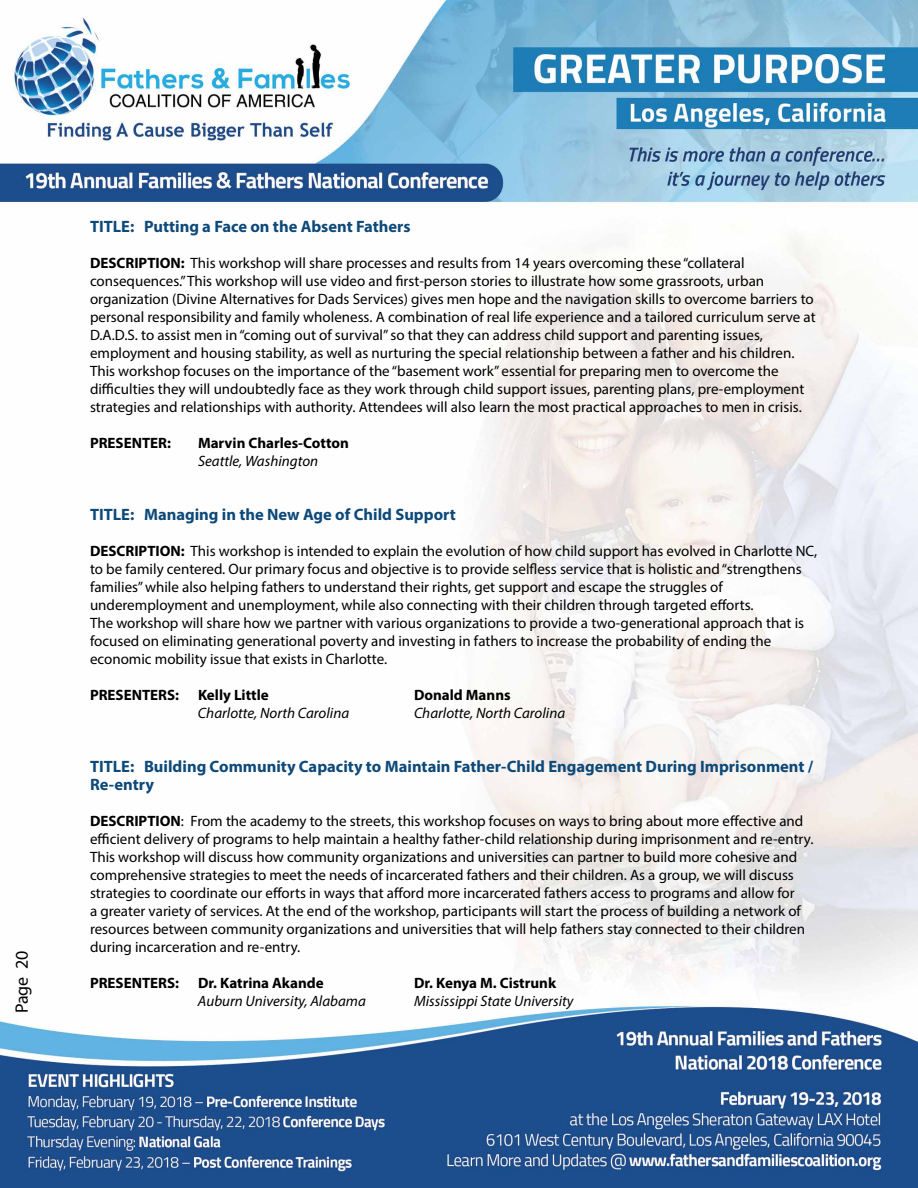
<style>
.page{position:relative;width:918px;height:1188px;background:#fff}
.page>*{position:absolute;margin:0;border:0;box-sizing:border-box;transform-origin:0 0}
.t1{font:18px "Myriad Pro";color:#000}
.t2{font:700 16.5px/18px "Myriad Pro";color:#0d4979}
.t3{font:15px/18px "Myriad Pro";color:#000}
.t4{font:italic 15px "Myriad Pro";color:#000}
.t5{font:700 15px "Myriad Pro";color:#000}
.s1{font-weight:700}
</style>
<div class="page">
<img style="left:0;top:1px;width:917px;height:1187px">
<p class="t1" style="left:11px;top:1013px;width:64px;rotate:-90deg">Page 20</p>
<p class="t2" style="left:90px;top:217px;width:322px">TITLE: Putting a Face on the Absent Fathers</p>
<p class="t3" style="left:90px;top:254px;width:727px"><span class="s1">DESCRIPTION:</span> This workshop will share processes and results from 14 years overcoming these “collateral consequences.” This workshop will use video and first-person stories to illustrate how some grassroots, urban organization (Divine Alternatives for Dads Services) gives men hope and the navigation skills to overcome barriers to personal responsibility and family wholeness. A combination of real life experience and a tailored curriculum serve at D.A.D.S. to assist men in “coming out of survival” so that they can address child support and parenting issues, employment and housing stability, as well as nurturing the special relationship between a father and his children.<br>This workshop focuses on the importance of the “basement work” essential for preparing men to overcome the difficulties they will undoubtedly face as they work through child support issues, parenting plans, pre-employment strategies and relationships with authority. Attendees will also learn the most practical approaches to men in crisis.</p>
<p class="t5" style="left:90px;top:433px;width:83px">PRESENTER:</p>
<p class="t5" style="left:198px;top:433px;width:152px">Marvin Charles-Cotton</p>
<p class="t4" style="left:198px;top:452px;width:122px">Seattle, Washington</p>
<p class="t2" style="left:90px;top:505px;width:367px">TITLE: Managing in the New Age of Child Support</p>
<p class="t3" style="left:90px;top:542px;width:729px"><span class="s1">DESCRIPTION:</span> This workshop is intended to explain the evolution of how child support has evolved in Charlotte NC, to be family centered. Our primary focus and objective is to provide selfless service that is holistic and “strengthens families” while also helping fathers to understand their rights, get support and escape the struggles of underemployment and unemployment, while also connecting with their children through targeted efforts.<br>The workshop will share how we partner with various organizations to provide a two-generational approach that is focused on eliminating generational poverty and investing in fathers to increase the probability of ending the economic mobility issue that exists in Charlotte.</p>
<p class="t5" style="left:90px;top:685px;width:91px">PRESENTERS:</p>
<p class="t5" style="left:198px;top:685px;width:72px">Kelly Little</p>
<p class="t5" style="left:414px;top:685px;width:98px">Donald Manns</p>
<p class="t4" style="left:198px;top:704px;width:153px">Charlotte, North Carolina</p>
<p class="t4" style="left:414px;top:704px;width:153px">Charlotte, North Carolina</p>
<p class="t2" style="left:90px;top:757px;width:725px">TITLE: Building Community Capacity to Maintain Father-Child Engagement During Imprisonment /<br>Re-entry</p>
<p class="t3" style="left:90px;top:812px;width:725px"><span class="s1">DESCRIPTION</span>: From the academy to the streets, this workshop focuses on ways to bring about more effective and efficient delivery of programs to help maintain a healthy father-child relationship during imprisonment and re-entry.<br>This workshop will discuss how community organizations and universities can partner to build more cohesive and comprehensive strategies to meet the needs of incarcerated fathers and their children. As a group, we will discuss strategies to coordinate our efforts in ways that afford more incarcerated fathers access to programs and allow for<br>a greater variety of services. At the end of the workshop, participants will start the process of building a network of resources between community organizations and universities that will help fathers stay connected to their children during incarceration and re-entry.</p>
<p class="t5" style="left:90px;top:973px;width:91px">PRESENTERS:</p>
<p class="t5" style="left:198px;top:973px;width:127px">Dr. Katrina Akande</p>
<p class="t5" style="left:414px;top:973px;width:144px">Dr. Kenya M. Cistrunk</p>
<p class="t4" style="left:198px;top:992px;width:169px">Auburn University, Alabama</p>
<p class="t4" style="left:414px;top:992px;width:161px">Mississippi State University</p>
</div>
